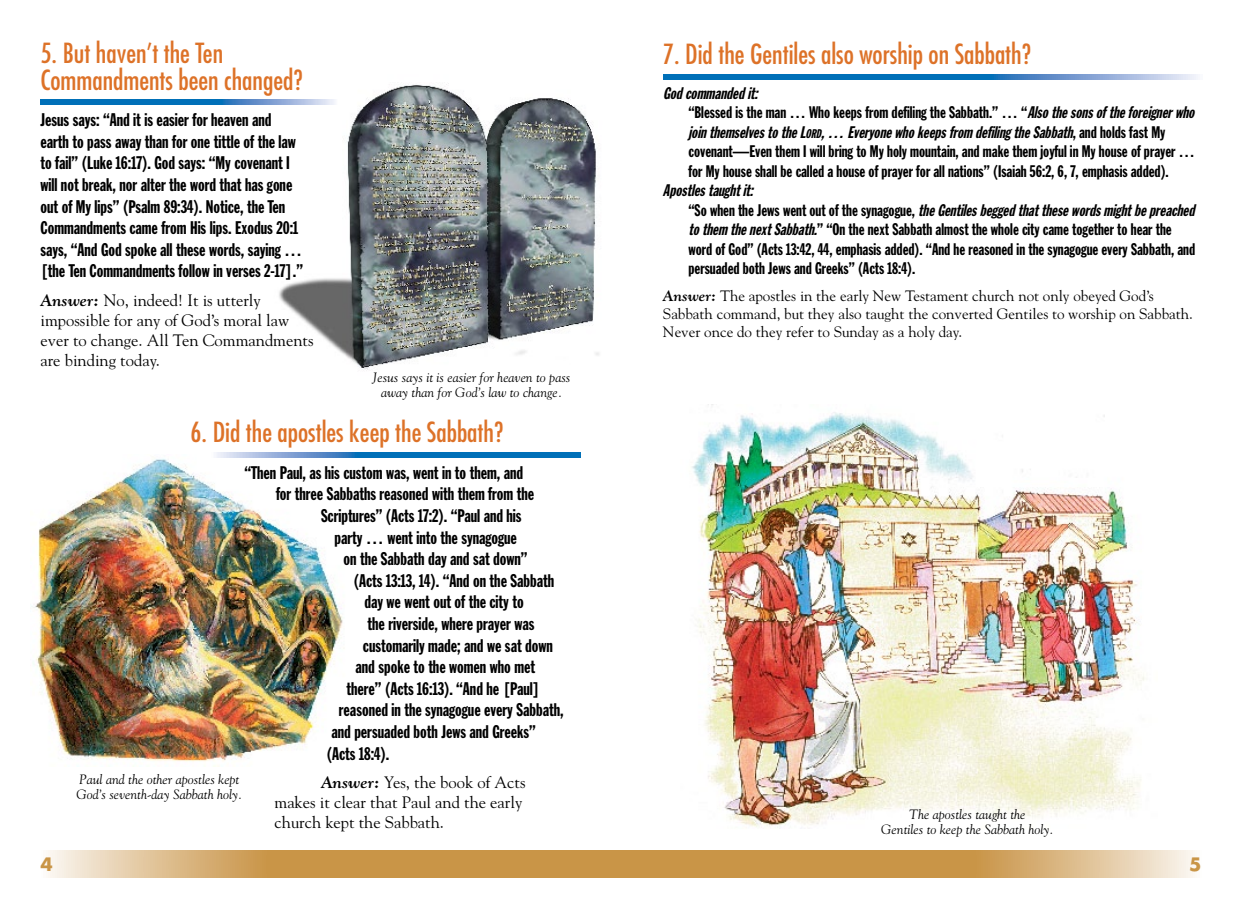
<style>
.page{position:relative;width:1242px;height:918px;background:#fff}
.page>*{position:absolute;margin:0;border:0;box-sizing:border-box;transform-origin:0 0}
.t1{font:condensed 27px/27px "Futura";color:#dd7228}
.t2{font:18px/21.6px "Franklin Gothic Extra Cond";color:#000}
.t3{font:700 18px "Futura";color:#c99547}
.t4{font:16.5px/19.5px "Franklin Gothic Extra Cond";color:#000}
.t5{font:16.5px/19.8px "Goudy";color:#000}
.t6{font:15px/18px "Goudy";color:#000}
.t7{font:italic 13.5px/15px "Goudy";color:#000;text-align:center}
.s1{font-weight:700;font-style:italic}
.s2{font-style:italic}
.s3{font-style:italic;font-size:12.3px}
</style>
<div class="page">
<svg style="left:48px;top:851px;width:1147px;height:27px"></svg>
<img style="left:266px;top:83px;width:333px;height:288px">
<svg style="left:40px;top:100px;width:298px;height:5px"></svg>
<img style="left:31px;top:457px;width:317px;height:305px">
<svg style="left:216px;top:452px;width:364px;height:5px"></svg>
<img style="left:692px;top:412px;width:453px;height:415px">
<svg style="left:663px;top:74px;width:535px;height:5px"></svg>
<h1 class="t1" style="left:40px;top:39px;width:264px">5. But haven’t the Ten<br>Commandments been changed?</h1>
<p class="t2" style="left:40px;top:109px;width:264px">Jesus says: “And it is easier for heaven and earth to pass away than for one tittle of the law to fail” (Luke 16:17). God says: “My covenant I will not break, nor alter the word that has gone out of My lips” (Psalm 89:34). Notice, the Ten Commandments came from His lips. Exodus 20:1 says, “And God spoke all these words, saying … [the Ten Commandments follow in verses 2-17].”</p>
<p class="t5" style="left:40px;top:290px;width:275px"><span class="s1">Answer:</span> No, indeed! It is utterly impossible for any of God’s moral law ever to change. All Ten Commandments are binding today.</p>
<p class="t7" style="left:373px;top:370px;width:199px">Jesus says it is easier for heaven to pass away than for God’s law to change.</p>
<h1 class="t1" style="left:190px;top:418px;width:314px">6. Did the apostles keep the Sabbath?</h1>
<p class="t2" style="left:244px;top:462px;width:280px">“Then Paul, as his custom was, went in to them, and</p>
<p class="t2" style="left:276px;top:483px;width:260px">for three Sabbaths reasoned with them from the</p>
<p class="t2" style="left:321px;top:505px;width:202px">Scriptures” (Acts 17:2). “Paul and his</p>
<p class="t2" style="left:334px;top:526px;width:184px">party … went into the synagogue</p>
<p class="t2" style="left:344px;top:548px;width:186px">on the Sabbath day and sat down”</p>
<p class="t2" style="left:354px;top:570px;width:202px">(Acts 13:13, 14). “And on the Sabbath</p>
<p class="t2" style="left:364px;top:591px;width:161px">day we went out of the city to</p>
<p class="t2" style="left:367px;top:613px;width:169px">the riverside, where prayer was</p>
<p class="t2" style="left:363px;top:634px;width:191px">customarily made; and we sat down</p>
<p class="t2" style="left:355px;top:656px;width:181px">and spoke to the women who met</p>
<p class="t2" style="left:346px;top:678px;width:195px">there” (Acts 16:13). “And he [Paul]</p>
<p class="t2" style="left:339px;top:699px;width:226px">reasoned in the synagogue every Sabbath,</p>
<p class="t2" style="left:331px;top:721px;width:206px">and persuaded both Jews and Greeks”</p>
<p class="t2" style="left:327px;top:742px;width:64px">(Acts 18:4).</p>
<p class="t5" style="left:275px;top:772px;width:253px;text-indent:46px"><span class="s1">Answer:</span> Yes, the book of Acts makes it clear that Paul and the early church kept the Sabbath.</p>
<p class="t7" style="left:76px;top:771px;width:167px;text-align:left">Paul and the other apostles kept<br>God’s seventh-day Sabbath holy.</p>
<h1 class="t1" style="left:663px;top:40px;width:369px">7. Did the Gentiles also worship on Sabbath?</h1>
<p class="t4" style="left:688px;top:83px;width:511px;text-indent:-25px"><span class="s2">Godcommandedit:<br></span>“Blessed is the man … Who keeps from defiling the Sabbath.” … “<span class="s2">Alsothesonsoftheforeignerwho jointhemselvestothe</span><span class="s2">L</span><span class="s3">ord</span><span class="s2">,… Everyonewhokeepsfrom defiling theSabbath</span>, a n d h o l d s f a s t M y covenant—Even them I will bring to My holy mountain, and make them joyful in My house of prayer … for My house shall be called a house of prayer for all nations” (Isaiah 56:2, 6, 7, emphasis added).</p>
<p class="t4" style="left:688px;top:181px;width:511px;text-indent:-25px"><span class="s2">Apostlestaughtit:<br></span>“ S o w h e n t h e J e w s w e n t o u t o f t h e s y n a g o g u e , <span class="s2">theGentilesbeggedthatthesewordsmightbepreached tothem thenextSabbath.</span>” “On the next Sabbath almost the whole city came together to hear the word of God” (Acts 13:42, 44, emphasis added). “And he reasoned in the synagogue every Sabbath, and persuaded both Jews and Greeks” (Acts 18:4).</p>
<p class="t6" style="left:663px;top:287px;width:531px"><span class="s1">Answer:</span> The apostles in the early New Testament church not only obeyed God’s<br>Sabbath command, but they also taught the converted Gentiles to worship on Sabbath.<br>Never once do they refer to Sunday as a holy day.</p>
<p class="t7" style="left:881px;top:806px;width:174px">The apostles taught the<br>Gentiles to keep the Sabbath holy.</p>
<p class="t3" style="left:40px;top:852px;width:14px">4</p>
<p class="t3" style="left:1189px;top:852px;width:14px">5</p>
</div>
